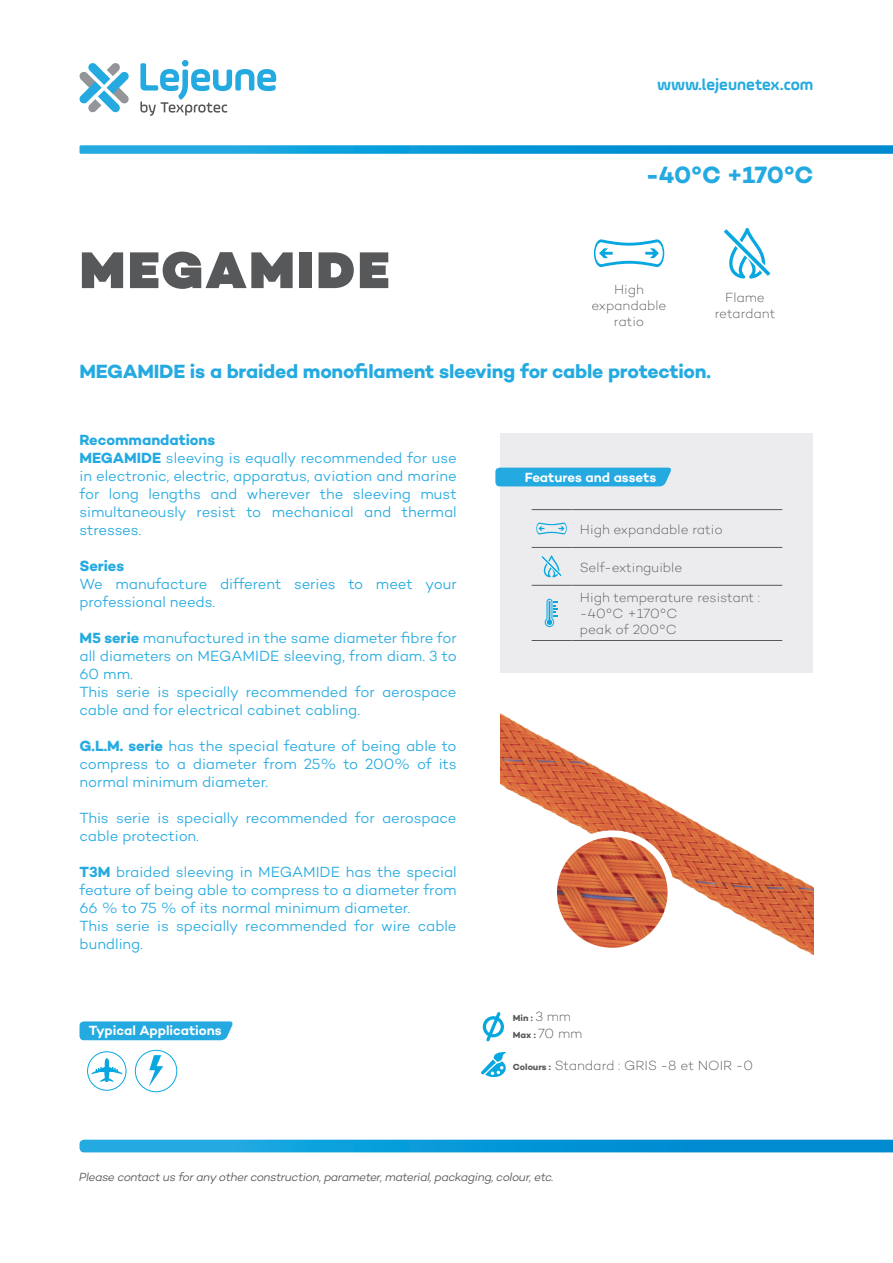
<style>
.page{position:relative;width:893px;height:1263px;background:#fff}
.page>*{position:absolute;margin:0;border:0;box-sizing:border-box;transform-origin:0 0}
.t1{font:900 52.5px "Campton";letter-spacing:.05em;color:#57585a}
.t2{font:700 24px "Campton";color:#24aae1}
.t3{font:700 19.5px "Campton";letter-spacing:-.015em;color:#24aae1}
.t4{font:700 16.5px "Ample Soft";color:#24aae1}
.t5{font:300 15px/18px "Campton";letter-spacing:-.005em;color:#24aae1}
.t6{font:700 15px "Campton";letter-spacing:-.005em;color:#24aae1}
.t7{font:200 13.5px/16.2px "Campton";color:#57585a;text-align:center}
.t8{font:600 13.5px "Campton";letter-spacing:-.005em;color:#fff}
.t9{font:italic 300 12px "Campton";letter-spacing:-.035em;color:#57585a}
.t10{font:700 9px/16.2px "Campton";color:#57585a}
.s1{font-weight:700}
.s2{font-weight:200;font-size:13.5px}
.s3{font-weight:700;font-size:9px}
</style>
<div class="page">
<svg style="left:80px;top:1140px;width:813px;height:12px"></svg>
<svg style="left:80px;top:145px;width:813px;height:9px"></svg>
<svg style="left:140px;top:60px;width:136px;height:56px"></svg>
<svg style="left:79px;top:63px;width:50px;height:50px"></svg>
<img style="left:500px;top:713px;width:313px;height:242px">
<img style="left:553px;top:834px;width:118px;height:117px;border-radius:59px">
<div style="left:550px;top:830px;width:124px;height:125px;border:7px solid #fff;border-radius:50%"></div>
<div style="left:500px;top:433px;width:313px;height:240px;background:#ececee"></div>
<hr style="left:532px;top:509px;width:39px;height:1px;background:#57585a">
<hr style="left:571px;top:509px;width:211px;height:1px;background:#57585a">
<hr style="left:532px;top:547px;width:39px;height:1px;background:#57585a">
<hr style="left:571px;top:547px;width:211px;height:1px;background:#57585a">
<hr style="left:532px;top:585px;width:39px;height:1px;background:#57585a">
<hr style="left:571px;top:585px;width:211px;height:1px;background:#57585a">
<hr style="left:532px;top:640px;width:39px;height:1px;background:#57585a">
<hr style="left:571px;top:640px;width:211px;height:1px;background:#57585a">
<svg style="left:536px;top:522px;width:31px;height:12px"></svg>
<svg style="left:541px;top:555px;width:21px;height:22px"></svg>
<svg style="left:545px;top:599px;width:13px;height:28px"></svg>
<div style="left:495px;top:468px;width:176px;height:18px;background:#24aae1"></div>
<svg style="left:80px;top:1021px;width:153px;height:19px"></svg>
<div style="left:87px;top:1051px;width:40px;height:40px;border:1px solid #08a7e0;border-radius:50%"></div>
<svg style="left:91px;top:1058px;width:32px;height:24px"></svg>
<div style="left:135px;top:1050px;width:42px;height:42px;border:1px solid #08a7e0;border-radius:50%"></div>
<svg style="left:149px;top:1055px;width:14px;height:32px"></svg>
<svg style="left:594px;top:239px;width:70px;height:28px"></svg>
<svg style="left:723px;top:228px;width:48px;height:51px"></svg>
<svg style="left:483px;top:1012px;width:21px;height:29px"></svg>
<svg style="left:481px;top:1052px;width:25px;height:24px"></svg>
<p class="t4" style="left:657px;top:75px;width:158px">www.lejeunetex.com</p>
<h1 class="t1" style="left:80px;top:237px;width:311px">MEGAMIDE</h1>
<h2 class="t2" style="left:646px;top:159px;width:169px">-40°C +170°C</h2>
<p class="t7" style="left:592px;top:281px;width:77px">High expandable ratio</p>
<p class="t7" style="left:715px;top:289px;width:62px">Flame retardant</p>
<h3 class="t3" style="left:80px;top:359px;width:633px">MEGAMIDE is a braided monofilament sleeving for cable protection.</h3>
<p class="t5" style="left:80px;top:431px;width:379px"><span class="s1">Recommandations<br>MEGAMIDE</span> sleeving is equally recommended for use in electronic, electric, apparatus, aviation and marine for long lengths and wherever the sleeving must simultaneously resist to mechanical and thermal stresses.</p>
<p class="t6" style="left:80px;top:556px;width:46px">Series</p>
<p class="t5" style="left:80px;top:575px;width:379px">We manufacture different series to meet your professional needs.</p>
<p class="t5" style="left:80px;top:629px;width:379px"><span class="s1">M5 serie</span> manufactured in the same diameter fibre for all diameters on MEGAMIDE sleeving, from diam. 3 to 60 mm.<br>This serie is specially recommended for aerospace cable and for electrical cabinet cabling.</p>
<p class="t5" style="left:80px;top:737px;width:379px;text-align:justify"><span class="s1">G.L.M. serie</span> has the special feature of being able to compress to a diameter from 25% to 200% of its normal minimum diameter.</p>
<p class="t5" style="left:80px;top:809px;width:379px">This serie is specially recommended for aerospace cable protection.</p>
<p class="t5" style="left:80px;top:863px;width:379px"><span class="s1">T3M</span> braided sleeving in MEGAMIDE has the special feature of being able to compress to a diameter from 66 % to 75 % of its normal minimum diameter.<br>This serie is specially recommended for wire cable bundling.</p>
<p class="t8" style="left:89px;top:1021px;width:134px">Typical Applications</p>
<p class="t8" style="left:525px;top:469px;width:133px">Features and assets</p>
<p class="t7" style="left:580px;top:521px;width:144px">High expandable ratio</p>
<p class="t7" style="left:580px;top:559px;width:104px">Self-extinguible</p>
<p class="t7" style="left:580px;top:589px;width:182px;text-align:left">High temperature resistant : -40°C +170°C<br>peak of 200°C</p>
<p class="t10" style="left:513px;top:1010px;width:71px">Min : <span class="s2">3 mm<br></span>Max : <span class="s2">70 mm</span></p>
<p class="t7" style="left:513px;top:1057px;width:242px"><span class="s3">Colours :</span> Standard : GRIS -8 et NOIR -0</p>
<p class="t9" style="left:79px;top:1170px;width:476px">Please contact us for any other construction, parameter, material, packaging, colour, etc.</p>
</div>
